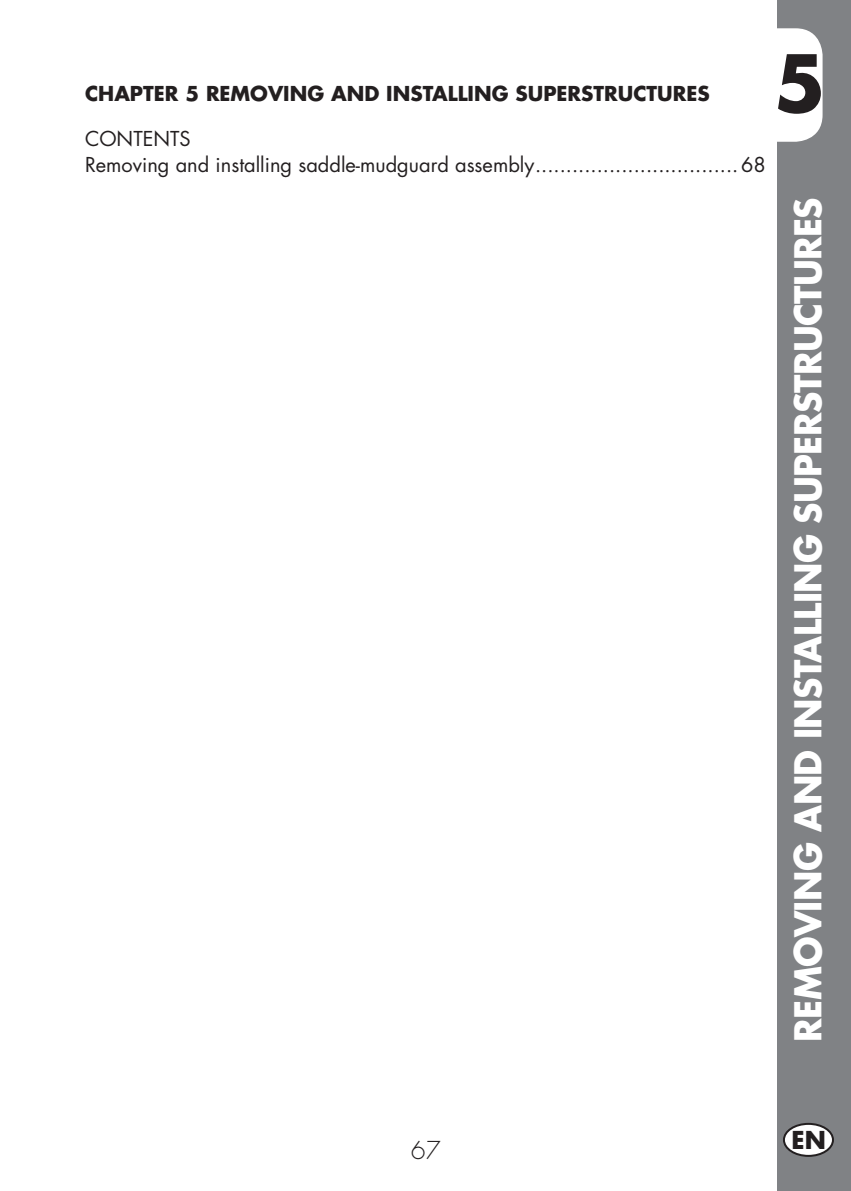
<style>
.page{position:relative;width:851px;height:1191px;background:#fff}
.page>*{position:absolute;margin:0;border:0;box-sizing:border-box;transform-origin:0 0}
.t1{font:700 76px "Futura";color:#231f20}
.t2{font:700 36px "Futura";letter-spacing:-.02em;color:#fff;scale:.96 1}
.t3{font:300 24px "Futura";color:#231f20}
.t4{font:700 24px "Futura";color:#231f20}
.indice{font:20px "Futura";color:#231f20}
.TitoloCapitolo{font:700 20px "Futura";color:#231f20}
</style>
<div class="page">
<div style="left:777px;top:0;width:73px;height:1191px;background:#808285"></div>
<div style="left:693px;top:28px;width:129px;height:114px;background:#fff;border-radius:27px"></div>
<div style="left:783px;top:1123px;width:49px;height:32px;background:#fff;border-radius:50%"></div>
<div style="left:782px;top:1122px;width:51px;height:34px;border:2px solid #231f20;border-radius:50%"></div>
<p class="TitoloCapitolo" style="left:85px;top:80px;width:626px">CHAPTER 5 REMOVING AND INSTALLING SUPERSTRUCTURES</p>
<p class="indice" style="left:85px;top:125px;width:107px">CONTENTS</p>
<p class="indice" style="left:85px;top:151px;width:682px">Removing and installing saddle-mudguard assembly.................................68</p>
<p class="t1" style="left:773px;top:30px;width:54px">5</p>
<p class="t2" style="left:782px;top:1041px;width:880px;rotate:-90deg">REMOVING AND INSTALLING SUPERSTRUCTURES</p>
<p class="t3" style="left:411px;top:1134px;width:31px">67</p>
<p class="t4" style="left:791px;top:1123px;width:36px">EN</p>
</div>
